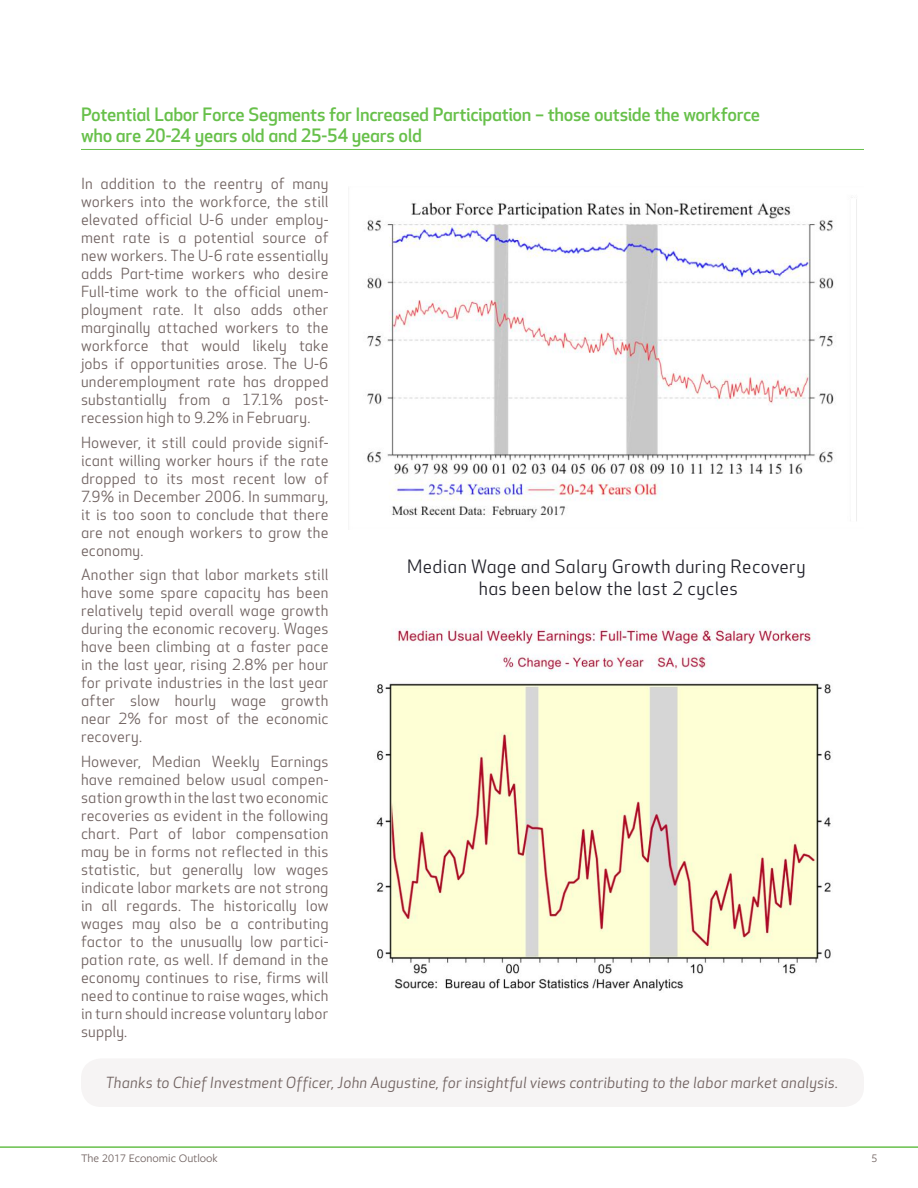
<style>
.page{position:relative;width:918px;height:1188px;background:#fff}
.page>*{position:absolute;margin:0;border:0;box-sizing:border-box;transform-origin:0 0}
.t1{font:500 18px/21.6px "Huntington Apex";letter-spacing:-.02em;color:#67c04a}
.t2{font:18px/21.6px "Huntington Apex";letter-spacing:.02em;color:#202028;text-align:center}
.t3{font:15px/18px "Huntington Apex";letter-spacing:.01em;color:#6f615f;text-align:justify}
.t4{font:italic 15px "Huntington Apex";letter-spacing:.005em;color:#6f615f}
.t5{font:12px "Freight Sans Pro";color:#6f615f}
</style>
<div class="page">
<hr style="left:0;top:1146px;width:918px;height:2px;background:#67c04a">
<img style="left:367px;top:199px;width:490px;height:322px">
<img style="left:376px;top:628px;width:455px;height:363px">
<hr style="left:81px;top:149px;width:783px;height:1px;background:#67c04a">
<div style="left:81px;top:1058px;width:783px;height:49px;background:#f6f4f4;border-radius:20px"></div>
<p class="t1" style="left:81px;top:104px;width:681px">Potential Labor Force Segments for Increased Participation – those outside the workforce who are 20-24 years old and 25-54 years old</p>
<p class="t3" style="left:81px;top:175px;width:249px">In addition to the reentry of many workers into the workforce, the still elevated official U-6 under employ&shy;ment rate is a potential source of new workers. The U-6 rate essentially adds Part-time workers who desire Full-time work to the official unem&shy;ployment rate. It also adds other marginally attached workers to the workforce that would likely take jobs if opportunities arose. The U-6 underemployment rate has dropped substantially from a 17.1% post&shy;recession high to 9.2% in February.</p>
<p class="t3" style="left:81px;top:434px;width:249px">However, it still could provide signif&shy;icant willing worker hours if the rate dropped to its most recent low of 7.9% in December 2006. In summary, it is too soon to conclude that there are not enough workers to grow the economy.</p>
<p class="t3" style="left:81px;top:567px;width:249px">Another sign that labor markets still have some spare capacity has been relatively tepid overall wage growth during the economic recovery. Wages have been climbing at a faster pace in the last year, rising 2.8% per hour for private industries in the last year after slow hourly wage growth near 2% for most of the economic recovery.</p>
<p class="t3" style="left:81px;top:753px;width:249px">However, Median Weekly Earnings have remained below usual compen&shy;sation growth in the last two economic recoveries as evident in the following chart. Part of labor compensation may be in forms not reflected in this statistic, but generally low wages indicate labor markets are not strong in all regards. The historically low wages may also be a contributing factor to the unusually low partici&shy;pation rate, as well. If demand in the economy continues to rise, firms will need to continue to raise wages, which in turn should increase voluntary labor supply.</p>
<p class="t4" style="left:105px;top:1075px;width:734px">Thanks to Chief Investment Officer, John Augustine, for insightful views contributing to the labor market analysis.</p>
<p class="t2" style="left:407px;top:557px;width:400px">Median Wage and Salary Growth during Recovery has been below the last 2 cycles</p>
<p class="t5" style="left:81px;top:1150px;width:138px">The 2017 Economic Outlook</p>
<p class="t5" style="left:872px;top:1150px;width:7px">5</p>
</div>
